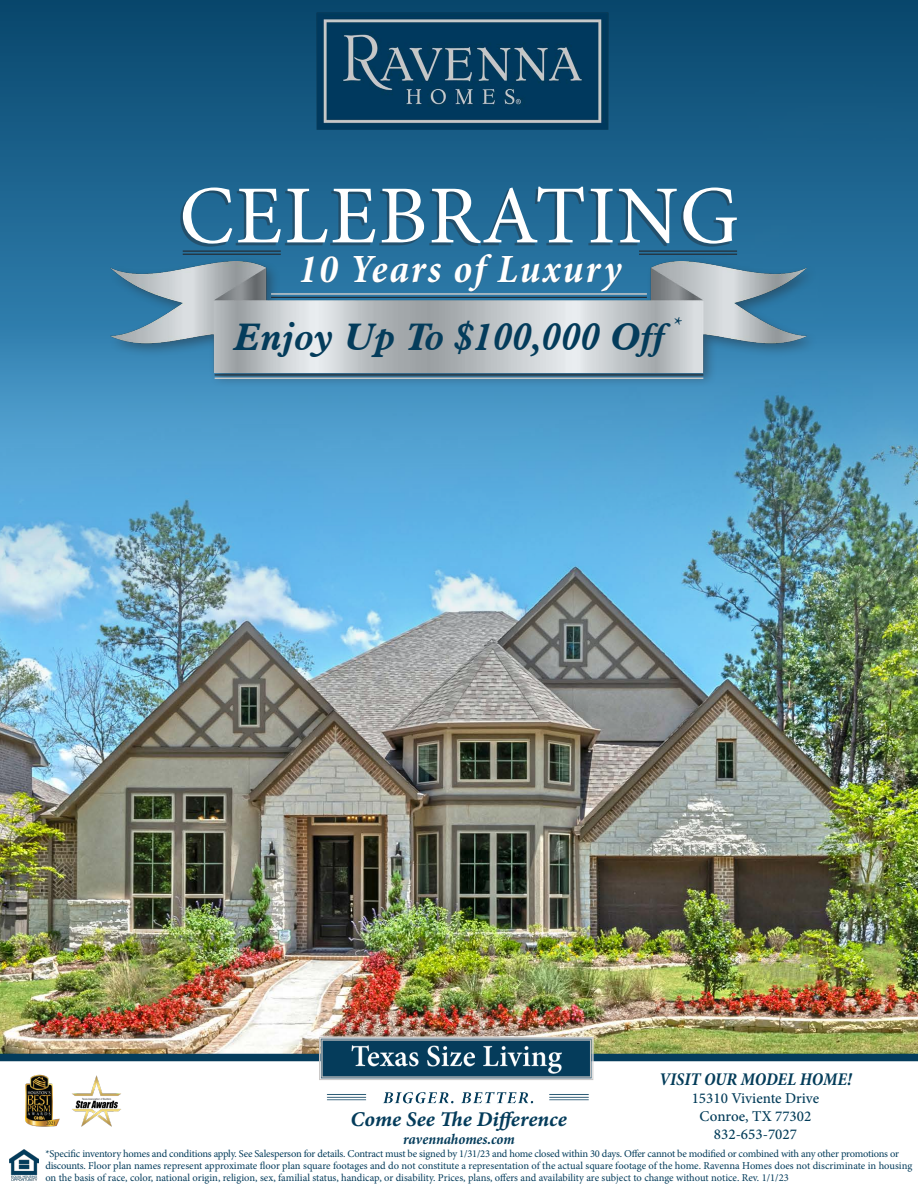
<style>
.page{position:relative;width:918px;height:1188px;background:#fff}
.page>*{position:absolute;margin:0;border:0;box-sizing:border-box;transform-origin:0 0}
.t1{font:82.5px "Minion Pro";letter-spacing:.02em;color:#fff}
.t2{font:italic 700 condensed 40.5px "Minion Pro";letter-spacing:.05em;color:#fff}
.t3{font:italic 700 37.5px "Aldine 721 BT";letter-spacing:.02em;color:#043c5b}
.t4{font:22.5px "Minion Pro";color:#043c5b}
.t5{font:21px "Minion Pro Bold It Capt";color:#043c5b}
.t6{font:italic 700 condensed 18px "Minion Pro";color:#033c59}
.t7{font:500 15px "Minion Pro";color:#033c59}
.t8{font:italic 700 condensed 15px "Minion Pro";letter-spacing:-.005em;color:#043c5b}
.t9{font:10.5px/12px "Minion Pro";letter-spacing:-.01em;color:#043c5b}
</style>
<div class="page">
<img style="left:0;top:0;width:918px;height:1054px">
<div style="left:108px;top:257px;width:711px;height:130px;background:#231f20;opacity:.38"></div>
<img style="left:111px;top:261px;width:695px;height:112px">
<img style="left:312px;top:9px;width:300px;height:124px">
<img style="left:10px;top:1150px;width:28px;height:31px">
<div style="left:0;top:1054px;width:918px;height:7px;background:#043c5b"></div>
<img style="left:312px;top:1024px;width:294px;height:80px">
<img style="left:25px;top:1074px;width:35px;height:53px">
<img style="left:72px;top:1075px;width:49px;height:51px">
<hr style="left:271px;top:293px;width:376px;height:2px;background:#c7c7c7">
<hr style="left:215px;top:378px;width:488px;height:1px;background:#c7c7c7">
<div style="left:301px;top:254px;width:321px;height:38px;background:#231f20;opacity:.37"></div>
<div style="left:180px;top:189px;width:555px;height:57px;background:#231f20;opacity:.37"></div>
<hr style="left:183px;top:251px;width:98px;height:1px;background:#231f20">
<hr style="left:271px;top:297px;width:376px;height:1px;background:#231f20">
<hr style="left:215px;top:375px;width:488px;height:1px;background:#231f20">
<hr style="left:639px;top:251px;width:98px;height:1px;background:#231f20">
<hr style="left:183px;top:254px;width:98px;height:1px;background:#231f20">
<hr style="left:639px;top:254px;width:98px;height:1px;background:#231f20">
<p class="t1" style="left:179px;top:161px;width:561px">CELEBRATING</p>
<p class="t2" style="left:298px;top:241px;width:325px">10 Years of Luxury</p>
<p class="t3" style="left:235px;top:314px;width:432px">Enjoy Up To $100,000 Off</p>
<p class="t4" style="left:674px;top:310px;width:11px">*</p>
<p class="t6" style="left:659px;top:1066px;width:194px">VISIT OUR MODEL HOME!</p>
<p class="t7" style="left:692px;top:1088px;width:129px">15310 Viviente Drive</p>
<p class="t7" style="left:700px;top:1106px;width:113px">Conroe, TX 77302</p>
<p class="t7" style="left:714px;top:1124px;width:85px">832-653-7027</p>
<p class="t5" style="left:351px;top:1104px;width:218px">Come See The Difference</p>
<p class="t9" style="left:45px;top:1148px;width:868px">*Specific inventory homes and conditions apply. See Salesperson for details. Contract must be signed by 1/31/23 and home closed within 30 days. Offer cannot be modified or combined with any other promotions or discounts. Floor plan names represent approximate floor plan square footages and do not constitute a representation of the actual square footage of the home. Ravenna Homes does not discriminate in housing on the basis of race, color, national origin, religion, sex, familial status, handicap, or disability. Prices, plans, offers and availability are subject to change without notice. Rev. 1/1/23</p>
<p class="t8" style="left:403px;top:1129px;width:113px">ravennahomes.com</p>
</div>
